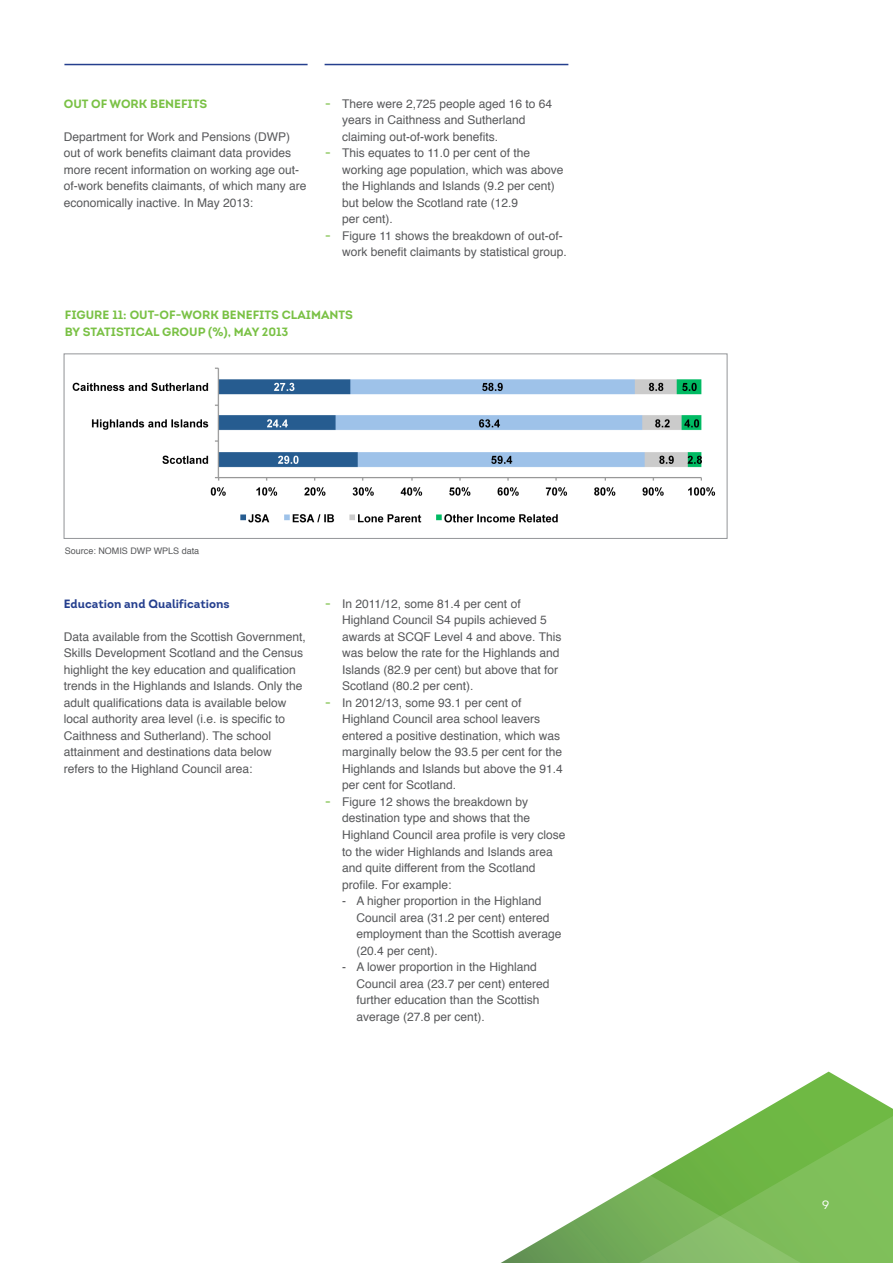
<style>
.page{position:relative;width:893px;height:1263px;background:#fff}
.page>*{position:absolute;margin:0;border:0;box-sizing:border-box;transform-origin:0 0}
.t1{font:12px/16.5px "Helvetica";color:#57585a}
.Headers{font:700 12px/16.5px "Intro";color:#7ac145}
.Sub_headers{font:700 12px "Intro";color:#253f8e}
.t2{font:12px "Intro";color:#fff}
.captions{font:9px "Helvetica";color:#57585a}
.s1{font-family:"Intro";font-weight:700;color:#94cb68}
</style>
<div class="page">
<svg style="left:766px;top:1071px;width:126px;height:37px"></svg>
<svg style="left:501px;top:1108px;width:392px;height:155px"></svg>
<hr style="left:64px;top:64px;width:244px;height:1px;background:#253f8e">
<hr style="left:325px;top:64px;width:243px;height:1px;background:#253f8e">
<img style="left:72px;top:367px;width:644px;height:156px">
<div style="left:64px;top:354px;width:663px;height:185px;border:1px solid #939598"></div>
<p class="Headers" style="left:64px;top:95px;width:145px">OUT OF WORK BENEFITS</p>
<p class="t1" style="left:64px;top:128px;width:244px">Department for Work and Pensions (DWP) out of work benefits claimant data provides more recent information on working age out&shy;of-work benefits claimants, of which many are economically inactive. In May 2013:</p>
<p class="t1" style="left:342px;top:95px;width:212px;text-indent:-17px"><span class="s1">-</span> There were 2,725 people aged 16 to 64 years in Caithness and Sutherland claiming out-of-work benefits.</p>
<p class="t1" style="left:342px;top:145px;width:223px;text-indent:-17px"><span class="s1">-</span> This equates to 11.0 per cent of the working age population, which was above the Highlands and Islands (9.2 per cent) but below the Scotland rate (12.9<br>per cent).</p>
<p class="t1" style="left:342px;top:227px;width:226px;text-indent:-17px"><span class="s1">-</span> Figure 11 shows the breakdown of out-of&shy;work benefit claimants by statistical group.</p>
<p class="Headers" style="left:65px;top:307px;width:290px">FIGURE 11: OUT-OF-WORK BENEFITS CLAIMANTS<br>BY STATISTICAL GROUP (%), MAY 2013</p>
<p class="captions" style="left:65px;top:543px;width:136px">Source: NOMIS DWP WPLS data</p>
<p class="Sub_headers" style="left:64px;top:596px;width:167px">Education and Qualifications</p>
<p class="t1" style="left:64px;top:629px;width:244px">Data available from the Scottish Government, Skills Development Scotland and the Census highlight the key education and qualification trends in the Highlands and Islands. Only the adult qualifications data is available below local authority area level (i.e. is specific to Caithness and Sutherland). The school attainment and destinations data below<br>refers to the Highland Council area:</p>
<p class="t1" style="left:342px;top:596px;width:221px;text-indent:-17px"><span class="s1">-</span> In 2011/12, some 81.4 per cent of Highland Council S4 pupils achieved 5 awards at SCQF Level 4 and above. This was below the rate for the Highlands and Islands (82.9 per cent) but above that for Scotland (80.2 per cent).</p>
<p class="t1" style="left:342px;top:695px;width:222px;text-indent:-17px"><span class="s1">-</span> In 2012/13, some 93.1 per cent of Highland Council area school leavers entered a positive destination, which was marginally below the 93.5 per cent for the Highlands and Islands but above the 91.4 per cent for Scotland.</p>
<p class="t1" style="left:342px;top:794px;width:225px;text-indent:-17px"><span class="s1">-</span> Figure 12 shows the breakdown by destination type and shows that the Highland Council area profile is very close to the wider Highlands and Islands area and quite different from the Scotland profile. For example:</p>
<p class="t1" style="left:357px;top:893px;width:206px;text-indent:-14px">- A higher proportion in the Highland<br>Council area (31.2 per cent) entered employment than the Scottish average (20.4 per cent).</p>
<p class="t1" style="left:357px;top:959px;width:194px;text-indent:-14px">- A lower proportion in the Highland Council area (23.7 per cent) entered further education than the Scottish average (27.8 per cent).</p>
<p class="t2" style="left:822px;top:1197px;width:9px">9</p>
</div>
